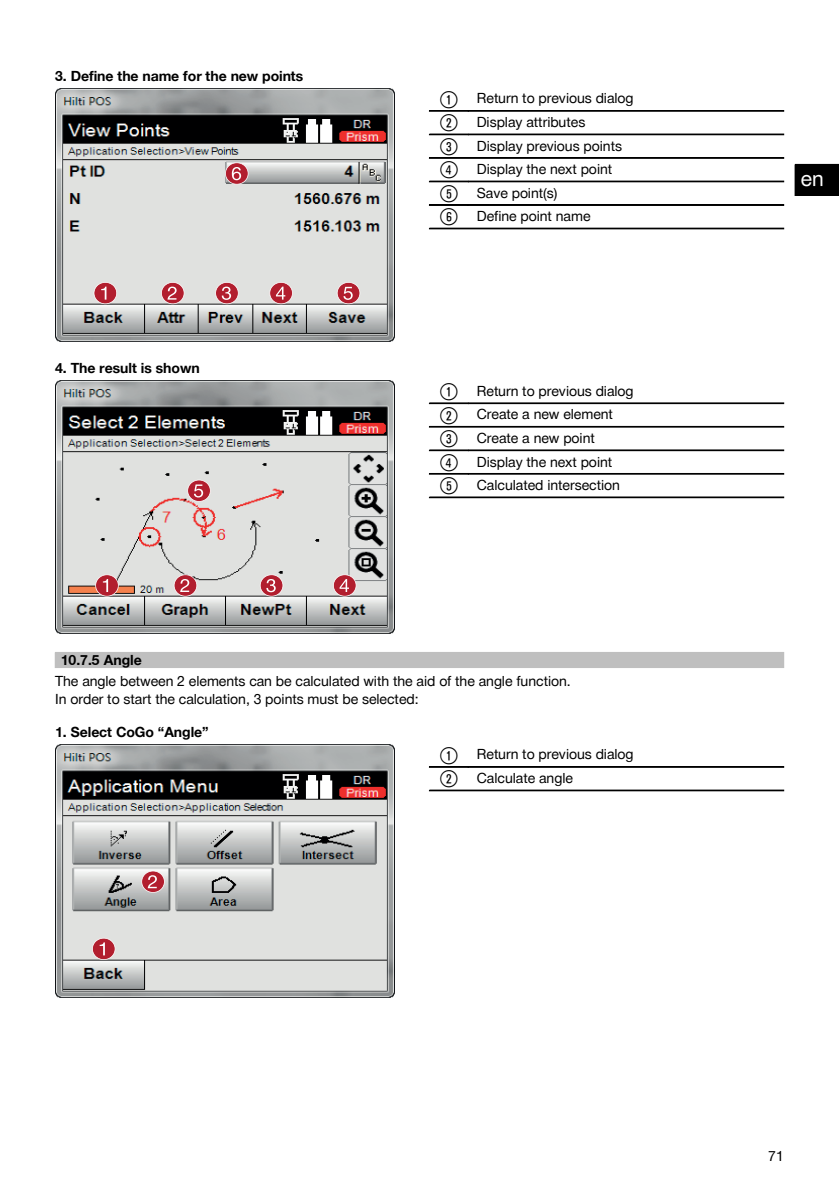
<style>
.page{position:relative;width:839px;height:1191px;background:#fff}
.page>*{position:absolute;margin:0;border:0;box-sizing:border-box;transform-origin:0 0}
.t1{font:21px "Hilti";color:#fff}
.t2{font:14px/23.6px "Hilti";color:#000}
.t3{font:700 14px "Hilti";letter-spacing:-.005em;color:#000}
.s1{font-family:"KA15 positive";font-size:23px}
</style>
<div class="page">
<img style="left:55px;top:88px;width:340px;height:253px">
<svg style="left:225px;top:162px;width:24px;height:23px"></svg>
<svg style="left:94px;top:282px;width:23px;height:22px"></svg>
<svg style="left:161px;top:282px;width:24px;height:22px"></svg>
<svg style="left:215px;top:282px;width:24px;height:22px"></svg>
<svg style="left:269px;top:282px;width:24px;height:22px"></svg>
<svg style="left:337px;top:282px;width:23px;height:22px"></svg>
<img style="left:55px;top:380px;width:340px;height:253px">
<svg style="left:187px;top:480px;width:24px;height:22px"></svg>
<svg style="left:95px;top:574px;width:24px;height:22px"></svg>
<svg style="left:174px;top:574px;width:23px;height:22px"></svg>
<svg style="left:260px;top:574px;width:23px;height:22px"></svg>
<svg style="left:333px;top:574px;width:23px;height:22px"></svg>
<img style="left:55px;top:744px;width:340px;height:253px">
<svg style="left:92px;top:938px;width:24px;height:22px"></svg>
<svg style="left:141px;top:870px;width:24px;height:23px"></svg>
<div style="left:429px;top:110px;width:39px;height:1px;border:1px solid #000"></div>
<hr style="left:429px;top:111px;width:39px;height:1px;background:#000">
<div style="left:468px;top:110px;width:316px;height:1px;border:1px solid #000"></div>
<hr style="left:468px;top:111px;width:316px;height:1px;background:#000">
<hr style="left:429px;top:134px;width:39px;height:1px;background:#000">
<hr style="left:468px;top:134px;width:316px;height:1px;background:#000">
<div style="left:429px;top:157px;width:355px;height:1px;border:1px solid #000"></div>
<hr style="left:429px;top:158px;width:355px;height:1px;background:#000">
<hr style="left:429px;top:181px;width:39px;height:1px;background:#000">
<hr style="left:468px;top:181px;width:316px;height:1px;background:#000">
<hr style="left:429px;top:205px;width:39px;height:1px;background:#000">
<hr style="left:468px;top:205px;width:316px;height:1px;background:#000">
<hr style="left:429px;top:228px;width:355px;height:1px;background:#000">
<hr style="left:429px;top:403px;width:39px;height:1px;background:#000">
<hr style="left:468px;top:403px;width:316px;height:1px;background:#000">
<hr style="left:429px;top:426px;width:355px;height:1px;background:#000">
<hr style="left:429px;top:450px;width:39px;height:1px;background:#000">
<hr style="left:468px;top:450px;width:316px;height:1px;background:#000">
<hr style="left:429px;top:473px;width:39px;height:1px;background:#000">
<hr style="left:468px;top:473px;width:316px;height:1px;background:#000">
<hr style="left:429px;top:497px;width:355px;height:1px;background:#000">
<div style="left:55px;top:652px;width:729px;height:15px;background:#bfbfbf"></div>
<hr style="left:429px;top:766px;width:39px;height:1px;background:#000">
<hr style="left:468px;top:766px;width:316px;height:1px;background:#000">
<hr style="left:429px;top:790px;width:355px;height:1px;background:#000">
<svg style="left:795px;top:195px;width:44px;height:1px"></svg>
<div style="left:795px;top:164px;width:44px;height:31px;background:#000"></div>
<p class="t3" style="left:55px;top:68px;width:250px">3. Define the name for the new points</p>
<p class="t3" style="left:55px;top:360px;width:146px">4. The result is shown</p>
<p class="t2" style="left:440px;top:87px;width:195px"><span class="s1">@</span> Return to previous dialog <span class="s1">;</span> Display attributes<br><span class="s1">=</span> Display previous points <span class="s1">%</span> Display the next point<br><span class="s1">&amp;</span> Save point(s)<br><span class="s1">(</span> Define point name</p>
<p class="t2" style="left:440px;top:379px;width:195px"><span class="s1">@</span> Return to previous dialog <span class="s1">;</span> Create a new element<br><span class="s1">=</span> Create a new point<br><span class="s1">%</span> Display the next point<br><span class="s1">&amp;</span> Calculated intersection</p>
<p class="t3" style="left:61px;top:652px;width:82px">10.7.5 Angle</p>
<p class="t2" style="left:55px;top:672px;width:517px;line-height:17.6px">The angle between 2 elements can be calculated with the aid of the angle function.<br>In order to start the calculation, 3 points must be selected:</p>
<p class="t3" style="left:55px;top:724px;width:155px">1. Select CoGo “Angle”</p>
<p class="t2" style="left:440px;top:743px;width:195px"><span class="s1">@</span> Return to previous dialog <span class="s1">;</span> Calculate angle</p>
<h1 class="t1" style="left:801px;top:166px;width:24px">en</h1>
<p class="t2" style="left:768px;top:1144px;width:17px">71</p>
</div>
